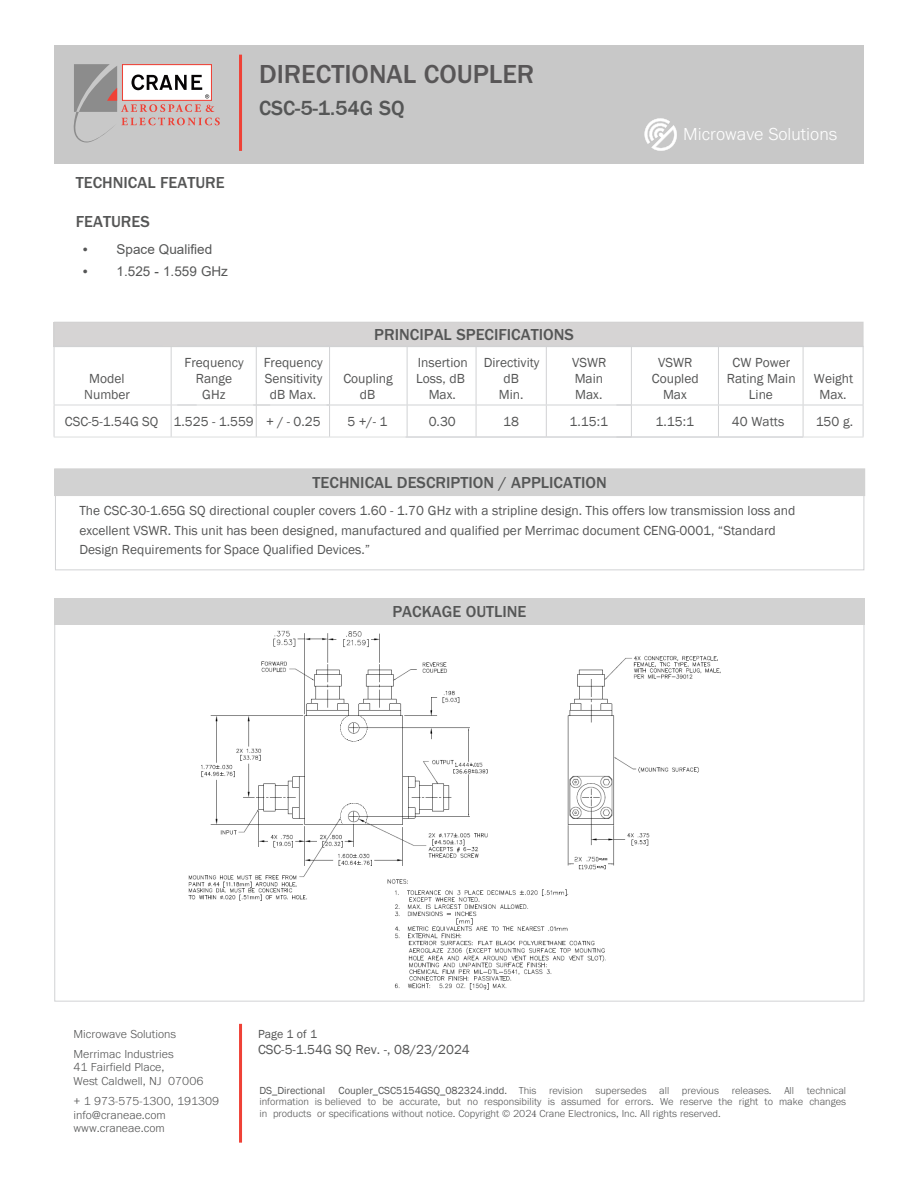
<style>
.page{position:relative;width:918px;height:1188px;background:#fff}
.page>*{position:absolute;margin:0;border:0;box-sizing:border-box;transform-origin:0 0}
.Crane_A_E_top_of_pag{font:500 27px "Franklin Gothic URW";color:#585657}
.Crane_A_E_top_of_pag-2{font:500 21px "Franklin Gothic";color:#555656}
.t1{font:300 18px "Franklin Gothic URW";color:#fff}
.Table_Sub_Text{font:500 16.5px "Franklin Gothic URW";color:#555656}
.Bullets_Head{font:500 16.5px "Franklin Gothic URW";color:#555656}
.Text_text{font:13.5px/19.5px "Franklin Gothic";color:#555656}
.Table_Sub_Text-2{font:13.5px/16.2px "Franklin Gothic";color:#555656}
.t2{font:13.5px "Arial";color:#555656}
.Disclaim{font:13.5px "Franklin Gothic";color:#555656}
.t3{font:300 12px/13.5px "Franklin Gothic URW";color:#555656}
.Disclaim-2{font:12px "Franklin Gothic";color:#555656}
.Disclaim-3{font:300 10.5px/11.7px "Franklin Gothic URW";color:#555656;text-align:justify}
.Disclaim-4{font:10.5px "Franklin Gothic";color:#555656}
.s1{font-family:"Franklin Gothic URW";font-weight:300}
.s2{font-family:"Franklin Gothic";font-weight:400}
.s3{font-family:"Minion Pro";font-weight:400}
</style>
<div class="page">
<div style="left:54px;top:598px;width:810px;height:26px;background:#d2d2d2"></div>
<div style="left:55px;top:495px;width:809px;height:75px;border:1px solid #d1d2d4"></div>
<div style="left:55px;top:469px;width:810px;height:27px;background:#d2d2d2"></div>
<div style="left:54px;top:322px;width:809px;height:25px;background:#d6d4d4"></div>
<hr style="left:54px;top:405px;width:1px;height:32px;background:#d1d2d4">
<hr style="left:171px;top:405px;width:1px;height:32px;background:#d1d2d4">
<hr style="left:256px;top:405px;width:1px;height:32px;background:#d1d2d4">
<hr style="left:329px;top:405px;width:1px;height:32px;background:#d1d2d4">
<hr style="left:407px;top:405px;width:1px;height:32px;background:#d1d2d4">
<hr style="left:476px;top:405px;width:1px;height:32px;background:#d1d2d4">
<hr style="left:546px;top:405px;width:1px;height:32px;background:#d1d2d4">
<hr style="left:631px;top:405px;width:1px;height:32px;background:#d1d2d4">
<hr style="left:718px;top:405px;width:1px;height:32px;background:#d1d2d4">
<hr style="left:803px;top:405px;width:1px;height:32px;background:#d1d2d4">
<hr style="left:863px;top:405px;width:1px;height:32px;background:#d1d2d4">
<hr style="left:54px;top:436px;width:810px;height:2px;background:#d1d2d4">
<hr style="left:54px;top:346px;width:108px;height:1px;background:#d1d2d4">
<hr style="left:54px;top:347px;width:1px;height:58px;background:#d1d2d4">
<hr style="left:177px;top:346px;width:73px;height:1px;background:#d1d2d4">
<hr style="left:171px;top:347px;width:1px;height:58px;background:#d1d2d4">
<hr style="left:253px;top:346px;width:77px;height:1px;background:#d1d2d4">
<hr style="left:256px;top:347px;width:1px;height:58px;background:#d1d2d4">
<hr style="left:327px;top:346px;width:79px;height:1px;background:#d1d2d4">
<hr style="left:329px;top:347px;width:1px;height:58px;background:#d1d2d4">
<hr style="left:406px;top:346px;width:70px;height:1px;background:#d1d2d4">
<hr style="left:407px;top:347px;width:1px;height:58px;background:#d1d2d4">
<hr style="left:476px;top:346px;width:70px;height:1px;background:#d1d2d4">
<hr style="left:476px;top:347px;width:1px;height:58px;background:#d1d2d4">
<hr style="left:546px;top:346px;width:85px;height:1px;background:#d1d2d4">
<hr style="left:546px;top:347px;width:1px;height:58px;background:#d1d2d4">
<hr style="left:616px;top:346px;width:102px;height:1px;background:#d1d2d4">
<hr style="left:631px;top:347px;width:1px;height:58px;background:#d1d2d4">
<hr style="left:718px;top:346px;width:85px;height:1px;background:#d1d2d4">
<hr style="left:718px;top:347px;width:1px;height:58px;background:#d1d2d4">
<hr style="left:803px;top:346px;width:60px;height:1px;background:#d1d2d4">
<hr style="left:803px;top:347px;width:1px;height:58px;background:#d1d2d4">
<hr style="left:863px;top:347px;width:1px;height:58px;background:#d1d2d4">
<hr style="left:54px;top:405px;width:143px;height:1px;background:#d1d2d4">
<hr style="left:177px;top:405px;width:93px;height:1px;background:#d1d2d4">
<hr style="left:253px;top:405px;width:77px;height:1px;background:#d1d2d4">
<hr style="left:327px;top:405px;width:79px;height:1px;background:#d1d2d4">
<hr style="left:406px;top:405px;width:70px;height:1px;background:#d1d2d4">
<hr style="left:476px;top:405px;width:70px;height:1px;background:#d1d2d4">
<hr style="left:546px;top:405px;width:85px;height:1px;background:#d1d2d4">
<hr style="left:616px;top:405px;width:102px;height:1px;background:#d1d2d4">
<hr style="left:718px;top:405px;width:85px;height:1px;background:#d1d2d4">
<hr style="left:803px;top:405px;width:60px;height:1px;background:#d1d2d4">
<div style="left:54px;top:45px;width:810px;height:119px;background:#c8c8c8"></div>
<svg style="left:73px;top:64px;width:147px;height:79px"></svg>
<hr style="left:239px;top:55px;width:3px;height:96px;background:#ef4136">
<hr style="left:239px;top:1024px;width:3px;height:119px;background:#ef4136">
<svg style="left:644px;top:118px;width:33px;height:33px"></svg>
<img style="left:188px;top:630px;width:533px;height:360px">
<p class="Crane_A_E_top_of_pag" style="left:259px;top:58px;width:277px">DIRECTIONAL COUPLER</p>
<p class="Crane_A_E_top_of_pag-2" style="left:259px;top:95px;width:147px">CSC-5-1.54G SQ</p>
<p class="Bullets_Head" style="left:76px;top:172px;width:150px">TECHNICAL FEATURE</p>
<p class="Bullets_Head" style="left:76px;top:211px;width:75px">FEATURES</p>
<p class="t2" style="left:81px;top:240px;width:133px"><span class="s1">•</span> Space Qualified</p>
<p class="t2" style="left:81px;top:262px;width:149px"><span class="s1">•</span> 1.525 - 1.559 GHz</p>
<p class="Table_Sub_Text-2" style="left:89px;top:371px;width:37px">Model</p>
<p class="Table_Sub_Text-2" style="left:84px;top:387px;width:47px">Number</p>
<p class="Table_Sub_Text-2" style="left:185px;top:355px;width:61px">Frequency</p>
<p class="Table_Sub_Text-2" style="left:196px;top:371px;width:38px">Range</p>
<p class="Table_Sub_Text-2" style="left:202px;top:387px;width:25px">GHz</p>
<p class="Table_Sub_Text-2" style="left:264px;top:355px;width:61px">Frequency<br>Sensitivity</p>
<p class="Table_Sub_Text-2" style="left:270px;top:387px;width:48px">dB Max.</p>
<p class="Table_Sub_Text" style="left:374px;top:324px;width:201px">PRINCIPAL SPECIFICATIONS</p>
<p class="Table_Sub_Text-2" style="left:343px;top:371px;width:51px">Coupling</p>
<p class="Table_Sub_Text-2" style="left:360px;top:387px;width:17px">dB</p>
<p class="Table_Sub_Text-2" style="left:418px;top:355px;width:52px">Insertion</p>
<p class="Table_Sub_Text-2" style="left:416px;top:371px;width:50px">Loss, dB</p>
<p class="Table_Sub_Text-2" style="left:429px;top:387px;width:29px">Max.</p>
<p class="Table_Sub_Text-2" style="left:484px;top:355px;width:57px">Directivity</p>
<p class="Table_Sub_Text-2" style="left:503px;top:371px;width:17px">dB</p>
<p class="Table_Sub_Text-2" style="left:499px;top:387px;width:26px">Min.</p>
<p class="Table_Sub_Text-2" style="left:572px;top:355px;width:36px">VSWR</p>
<p class="Table_Sub_Text-2" style="left:575px;top:371px;width:30px">Main</p>
<p class="Table_Sub_Text-2" style="left:575px;top:387px;width:29px">Max.</p>
<h3 class="t1" style="left:683px;top:123px;width:155px">Microwave Solutions</h3>
<p class="Table_Sub_Text-2" style="left:658px;top:355px;width:36px">VSWR</p>
<p class="Table_Sub_Text-2" style="left:652px;top:371px;width:48px">Coupled</p>
<p class="Table_Sub_Text-2" style="left:663px;top:387px;width:25px">Max</p>
<p class="Table_Sub_Text-2" style="left:733px;top:355px;width:59px">CW Power</p>
<p class="Table_Sub_Text-2" style="left:727px;top:371px;width:70px">Rating Main</p>
<p class="Table_Sub_Text-2" style="left:749px;top:387px;width:26px">Line</p>
<p class="Table_Sub_Text-2" style="left:814px;top:371px;width:41px">Weight</p>
<p class="Table_Sub_Text-2" style="left:819px;top:387px;width:29px">Max.</p>
<p class="Table_Sub_Text-2" style="left:65px;top:414px;width:190px">CSC-5-1.54G SQ 1.525 - 1.559</p>
<p class="Table_Sub_Text-2" style="left:266px;top:414px;width:56px">+ / - 0.25</p>
<p class="Table_Sub_Text-2" style="left:347px;top:414px;width:41px">5 +/- 1</p>
<p class="Table_Sub_Text-2" style="left:429px;top:413px;width:29px">0.30</p>
<p class="Table_Sub_Text-2" style="left:503px;top:414px;width:17px">18</p>
<p class="Table_Sub_Text-2" style="left:570px;top:414px;width:40px">1.15:1</p>
<p class="Table_Sub_Text-2" style="left:656px;top:414px;width:40px">1.15:1</p>
<p class="Table_Sub_Text-2" style="left:732px;top:413px;width:54px">40 Watts</p>
<p class="Table_Sub_Text-2" style="left:816px;top:413px;width:39px">150 g.</p>
<p class="Table_Sub_Text" style="left:313px;top:472px;width:296px">TECHNICAL DESCRIPTION / APPLICATION</p>
<p class="Text_text" style="left:79px;top:501px;width:718px">The CSC-30-1.65G SQ directional coupler covers 1.60 - 1.70 GHz with a stripline design. This offers low transmission loss and excellent VSWR. This unit has been designed, manufactured and qualified per Merrimac document CENG-0001, “Standard<br>Design Requirements for Space Qualified Devices.”</p>
<p class="Table_Sub_Text" style="left:392px;top:601px;width:136px">PACKAGE OUTLINE</p>
<p class="t3" style="left:74px;top:1023px;width:104px;line-height:20.2px">Microwave Solutions<br>Merrimac Industries</p>
<p class="t3" style="left:74px;top:1060px;width:131px">41 Fairfield Place,<br>West Caldwell, NJ 07006</p>
<p class="t3" style="left:74px;top:1094px;width:147px">+ 1 973-575-1300, 191309 info@craneae.com www.craneae.com</p>
<p class="Disclaim-2" style="left:258px;top:1026px;width:60px">Page 1 of 1</p>
<p class="Disclaim" style="left:258px;top:1041px;width:213px">CSC-5-1.54G SQ Rev. -, 08/23/2024</p>
<p class="Disclaim-4" style="left:259px;top:1084px;width:67px">DS_Directional</p>
<p class="Disclaim-3" style="left:259px;top:1084px;width:588px;text-indent:79px"><span class="s2">Coupler_CSC5154GSQ_082324.indd.</span> This revision supersedes all previous releases. All technical information is believed to be accurate, but no responsibility is assumed for errors. We reserve the right to make changes in products or specifications without notice. Copyright © 202<span class="s3">4</span> Crane Electronics, Inc. All rights reserved.</p>
</div>
